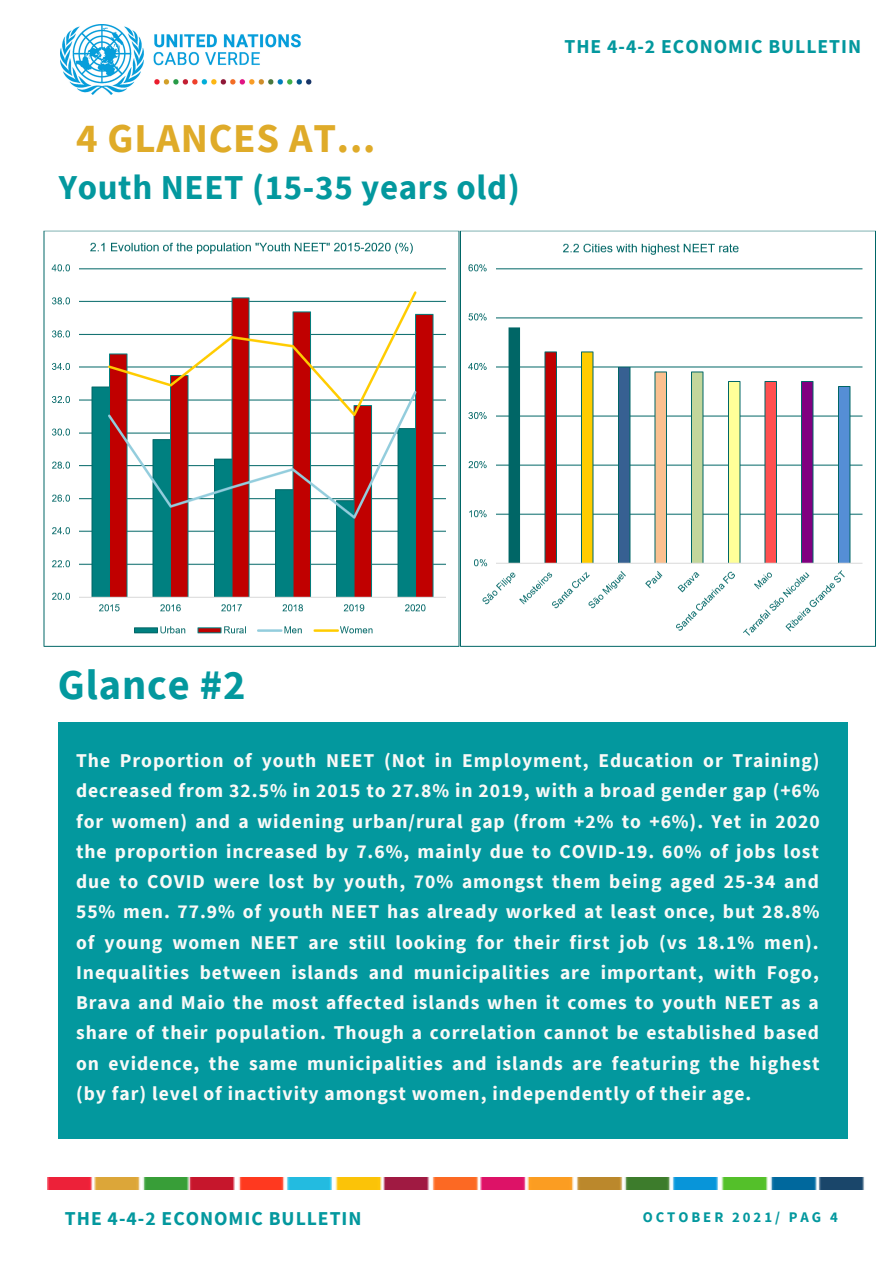
<style>
.page{position:relative;width:894px;height:1264px;background:#fff}
.page>*{position:absolute;margin:0;border:0;box-sizing:border-box;transform-origin:0 0}
.t1{font:700 42.45px "Source Sans Pro";letter-spacing:.02em;color:#03989e}
.t2{font:700 40.95px "Source Sans Pro";letter-spacing:.02em;color:#dfab29}
.t3{font:700 34.95px "Source Sans Pro";letter-spacing:.02em;color:#03989e}
.t4{font:700 19.65px "Source Sans Pro";letter-spacing:.05em;color:#03989e}
.t5{font:700 19.5px/30.3px "Source Sans Pro";letter-spacing:.05em;color:#f9f9f7;text-align:justify}
.t6{font:700 14.7px "Source Sans Pro";letter-spacing:.2em;color:#03989e}
</style>
<div class="page">
<div style="left:58px;top:853px;width:789px;height:285px;background:#03989e"></div>
<img style="left:47px;top:1177px;width:818px;height:12px">
<div style="left:58px;top:722px;width:789px;height:285px;background:#03989e"></div>
<img style="left:60px;top:25px;width:252px;height:70px">
<img style="left:43px;top:230px;width:833px;height:417px">
<p class="t2" style="left:76px;top:111px;width:301px">4 GLANCES AT...</p>
<p class="t3" style="left:59px;top:164px;width:462px">Youth NEET (15-35 years old)</p>
<p class="t4" style="left:564px;top:34px;width:298px">THE 4-4-2 ECONOMIC BULLETIN</p>
<p class="t1" style="left:58px;top:657px;width:189px">Glance #2</p>
<p class="t5" style="left:76px;top:745px;width:745px">The Proportion of youth NEET (Not in Employment, Education or Training) decreased from 32.5% in 2015 to 27.8% in 2019, with a broad gender gap (+6% for women) and a widening urban/rural gap (from +2% to +6%). Yet in 2020 the proportion increased by 7.6%, mainly due to COVID-19. 60% of jobs lost due to COVID were lost by youth, 70% amongst them being aged 25-34 and 55% men. 77.9% of youth NEET has already worked at least once, but 28.8% of young women NEET are still looking for their first job (vs 18.1% men).<br>Inequalities between islands and municipalities are important, with Fogo, Brava and Maio the most affected islands when it comes to youth NEET as a share of their population. Though a correlation cannot be established based on evidence, the same municipalities and islands are featuring the highest (by far) level of inactivity amongst women, independently of their age.</p>
<p class="t4" style="left:65px;top:1205px;width:298px">THE 4-4-2 ECONOMIC BULLETIN</p>
<p class="t6" style="left:642px;top:1207px;width:197px">OCTOBER 2021/ PAG 4</p>
</div>
